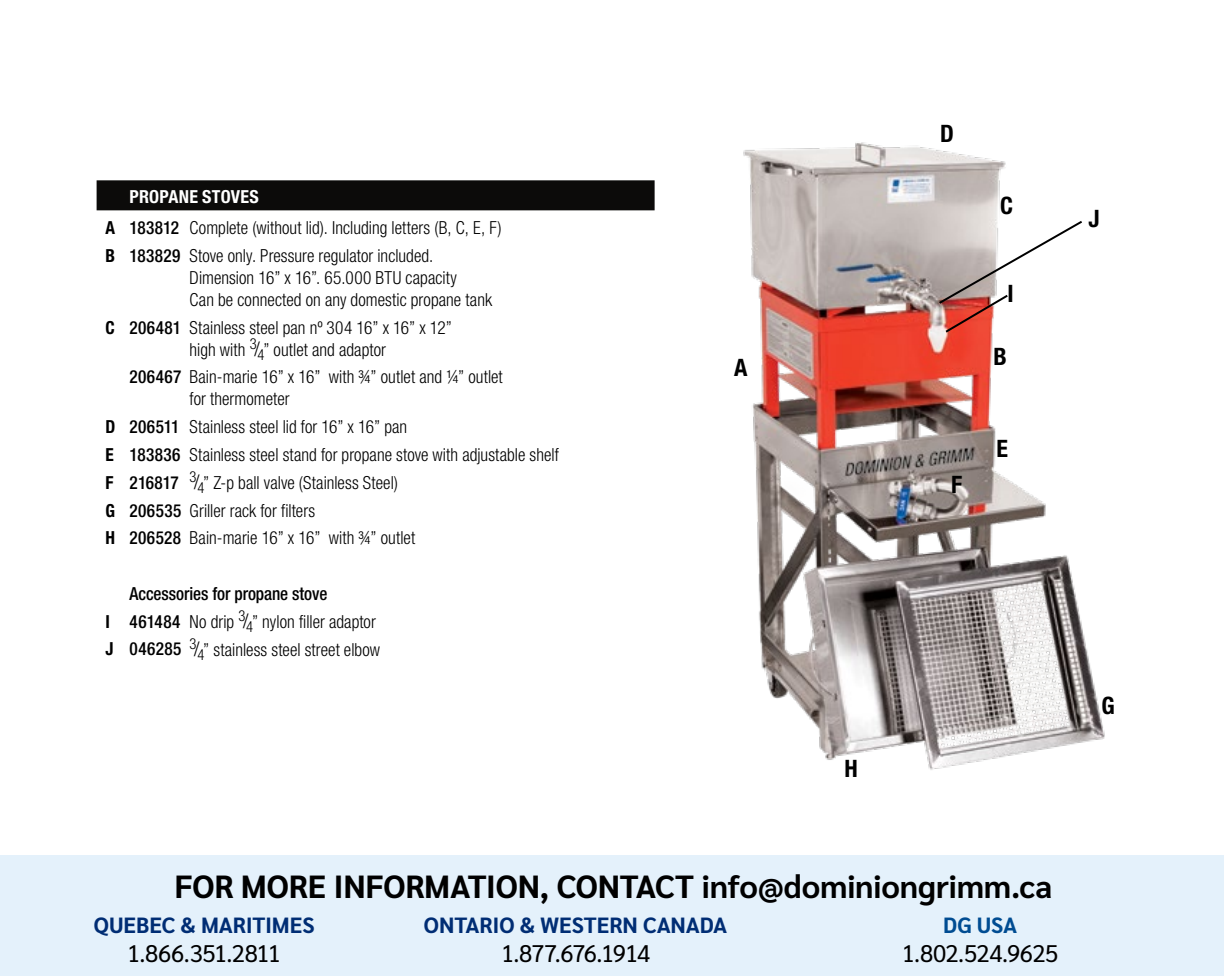
<style>
.page{position:relative;width:1224px;height:976px;background:#fff}
.page>*{position:absolute;margin:0;border:0;box-sizing:border-box;transform-origin:0 0}
.t1{font:700 32px "Sarabun";letter-spacing:-.005em;color:#000}
.t2{font:24px "Sarabun";letter-spacing:-.03em;color:#000}
.t3{font:700 condensed 24px "Helvetica Neue LT Pro";color:#000}
.t4{font:700 22px "Sarabun";letter-spacing:-.005em;color:#002d74}
.t5{font:700 22px "Sarabun";color:#004c92}
.t6{font:300 condensed 18px/27.8px "Helvetica Neue LT Pro";letter-spacing:.005em;color:#000;scale:.96 1}
.s1{font-weight:700;color:#fff}
.s2{font-weight:700}
.s3{font-weight:500}
.s4{font-size:20px}
</style>
<div class="page">
<div style="left:0;top:855px;width:1224px;height:120px;background:#e4f1fb"></div>
<img style="left:743px;top:142px;width:362px;height:628px">
<svg style="left:937px;top:219px;width:147px;height:115px"></svg>
<div style="left:97px;top:180px;width:558px;height:30px;background:#0c0b0a"></div>
<p class="t6" style="left:106px;top:180px;width:414px;line-height:31.4px;text-indent:24px"><span class="s1">PROPANE STOVES<br></span><span class="s2">A</span> <span class="s3">183812</span> Complete (without lid). Including letters (B, C, E, F)</p>
<p class="t6" style="left:190px;top:244px;width:317px;line-height:22px;text-indent:-84px"><span class="s2">B</span> <span class="s3">183829</span> Stove only. Pressure regulator included.<br>Dimension 16” x 16”. 65.000 BTU capacity<br>Can be connected on any domestic propane tank</p>
<p class="t6" style="left:190px;top:316px;width:275px;line-height:22px;text-indent:-84px"><span class="s2">C</span> <span class="s3">206481</span> Stainless steel pan nº 304 16” x 16” x 12” high with <sup>3</sup><span class="s4">/</span><sub>4</sub>” outlet and adaptor</p>
<p class="t6" style="left:190px;top:366px;width:328px;line-height:22px;text-indent:-60px"><span class="s3">206467</span> Bain-marie 16” x 16” with 3/4” outlet and 1/4” outlet for thermometer</p>
<p class="t6" style="left:106px;top:413px;width:474px"><span class="s2">D</span> <span class="s3">206511</span> Stainless steel lid for 16” x 16” pan<br><span class="s2">E</span> <span class="s3">183836</span> Stainless steel stand for propane stove with adjustable shelf <span class="s2">F</span> <span class="s3">216817</span> <sup>3</sup><span class="s4">/</span><sub>4</sub>” Z-p ball valve (Stainless Steel)<br><span class="s2">G</span> <span class="s3">206535</span> Griller rack for filters<br><span class="s2">H</span> <span class="s3">206528</span> Bain-marie 16” x 16” with 3/4” outlet</p>
<p class="t6" style="left:106px;top:579px;width:287px;text-indent:24px"><span class="s3">Accessories for propane stove<br></span><span class="s2">I</span> <span class="s3">461484</span> No drip <sup>3</sup><span class="s4">/</span><sub>4</sub>” nylon filler adaptor<br><span class="s2">J</span> <span class="s3">046285</span> <sup>3</sup><span class="s4">/</span><sub>4</sub>” stainless steel street elbow</p>
<h2 class="t3" style="left:734px;top:353px;width:15px">A</h2>
<h2 class="t3" style="left:845px;top:754px;width:15px">H</h2>
<h2 class="t3" style="left:940px;top:119px;width:15px">D</h2>
<h2 class="t3" style="left:951px;top:470px;width:13px">F</h2>
<h2 class="t3" style="left:1000px;top:191px;width:14px">C</h2>
<h2 class="t3" style="left:1007px;top:279px;width:8px">I</h2>
<h2 class="t3" style="left:994px;top:342px;width:15px">B</h2>
<h2 class="t3" style="left:996px;top:433px;width:13px">E</h2>
<h2 class="t3" style="left:1089px;top:203px;width:13px">J</h2>
<h2 class="t3" style="left:1102px;top:690px;width:15px">G</h2>
<h1 class="t1" style="left:175px;top:868px;width:879px">FOR MORE INFORMATION, CONTACT info@dominiongrimm.ca</h1>
<p class="t4" style="left:424px;top:912px;width:305px">ONTARIO &amp; WESTERN CANADA</p>
<h2 class="t2" style="left:501px;top:939px;width:151px">1.877.676.1914</h2>
<p class="t4" style="left:94px;top:912px;width:222px">QUEBEC &amp; MARITIMES</p>
<h2 class="t2" style="left:127px;top:939px;width:155px">1.866.351.2811</h2>
<p class="t5" style="left:943px;top:912px;width:75px">DG USA</p>
<h2 class="t2" style="left:902px;top:939px;width:158px">1.802.524.9625</h2>
</div>
